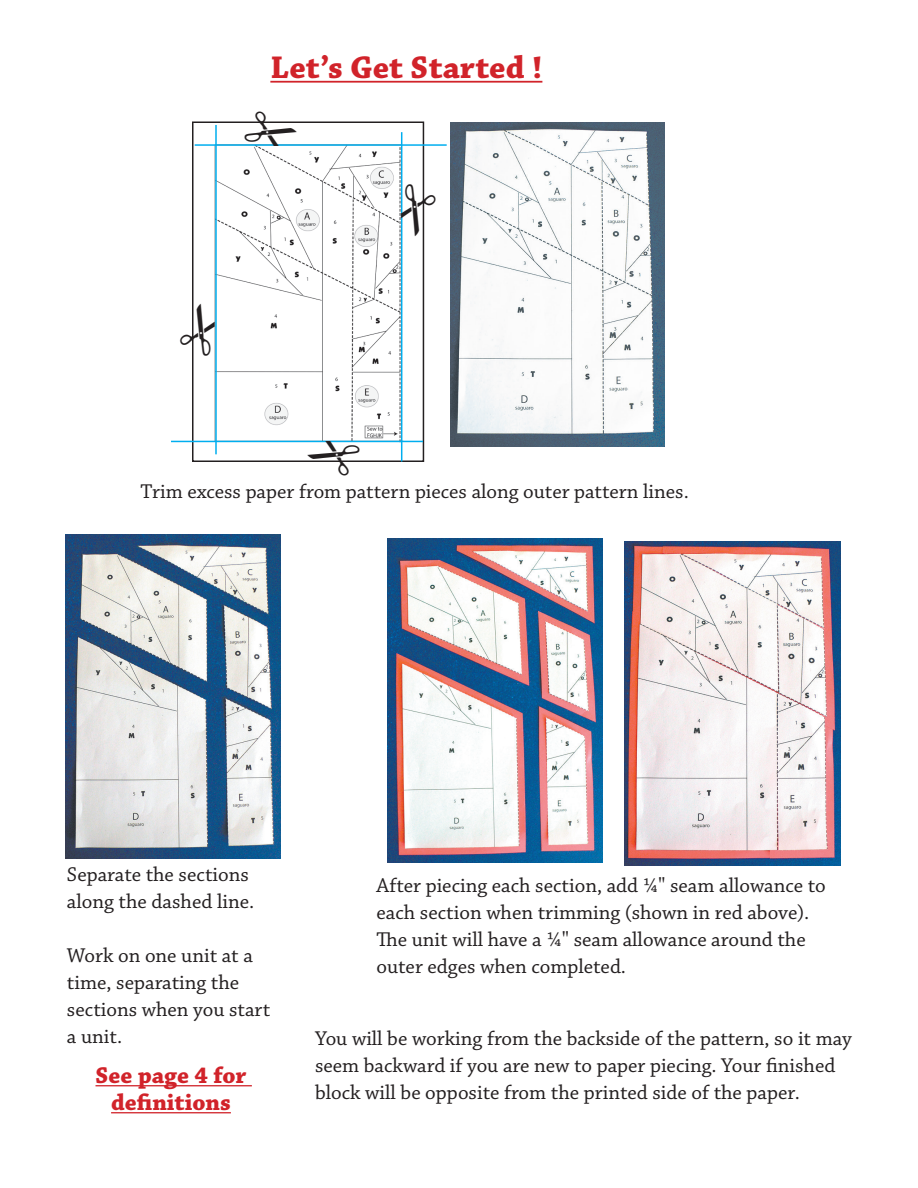
<style>
.page{position:relative;width:918px;height:1188px;background:#fff}
.page>*{position:absolute;margin:0;border:0;box-sizing:border-box;transform-origin:0 0}
.t1{font:700 33px "Chaparral Pro";color:#d1232a}
.t2{font:700 24px/27px "Chaparral Pro";color:#d1232a;text-align:center}
.t3{font:21px/27px "Chaparral Pro";color:#231f20}
.s1{font-family:"Minion"}
</style>
<div class="page">
<div style="left:192px;top:122px;width:232px;height:340px;border:2px solid #231f20"></div>
<img style="left:213px;top:143px;width:193px;height:301px">
<hr style="left:195px;top:144px;width:252px;height:2px;background:#00aeef">
<hr style="left:401px;top:132px;width:1px;height:330px;background:#00aeef">
<hr style="left:171px;top:441px;width:252px;height:1px;background:#00aeef">
<hr style="left:215px;top:125px;width:2px;height:329px;background:#00aeef">
<hr style="left:270px;top:81px;width:272px;height:2px;background:#d1232a">
<img style="left:450px;top:122px;width:215px;height:324px">
<img style="left:65px;top:535px;width:215px;height:324px">
<img style="left:387px;top:538px;width:216px;height:324px">
<img style="left:625px;top:542px;width:216px;height:324px">
<hr style="left:96px;top:1085px;width:156px;height:1px;background:#d1232a">
<hr style="left:111px;top:1112px;width:120px;height:1px;background:#d1232a">
<svg style="left:402px;top:185px;width:23px;height:52px"></svg>
<svg style="left:307px;top:442px;width:52px;height:20px"></svg>
<svg style="left:192px;top:304px;width:23px;height:52px"></svg>
<svg style="left:245px;top:121px;width:52px;height:25px"></svg>
<h1 class="t1" style="left:270px;top:49px;width:274px">Let’s Get Started !</h1>
<p class="t3" style="left:140px;top:479px;width:550px">Trim excess paper from pattern pieces along outer pattern lines.</p>
<p class="t3" style="left:67px;top:862px;width:189px">Separate the sections along the dashed line.</p>
<p class="t3" style="left:67px;top:943px;width:205px">Work on one unit at a time, separating the sections when you start a unit.</p>
<p class="t2" style="left:96px;top:1063px;width:152px">See page 4 for definitions</p>
<p class="t3" style="left:377px;top:873px;width:451px">After piecing each section, add ¼<span class="s1">"</span> seam allowance to each section when trimming (shown in red above).<br>The unit will have a ¼<span class="s1">"</span> seam allowance around the outer edges when completed.</p>
<p class="t3" style="left:315px;top:1026px;width:538px">You will be working from the backside of the pattern, so it may seem backward if you are new to paper piecing. Your finished block will be opposite from the printed side of the paper.</p>
</div>
